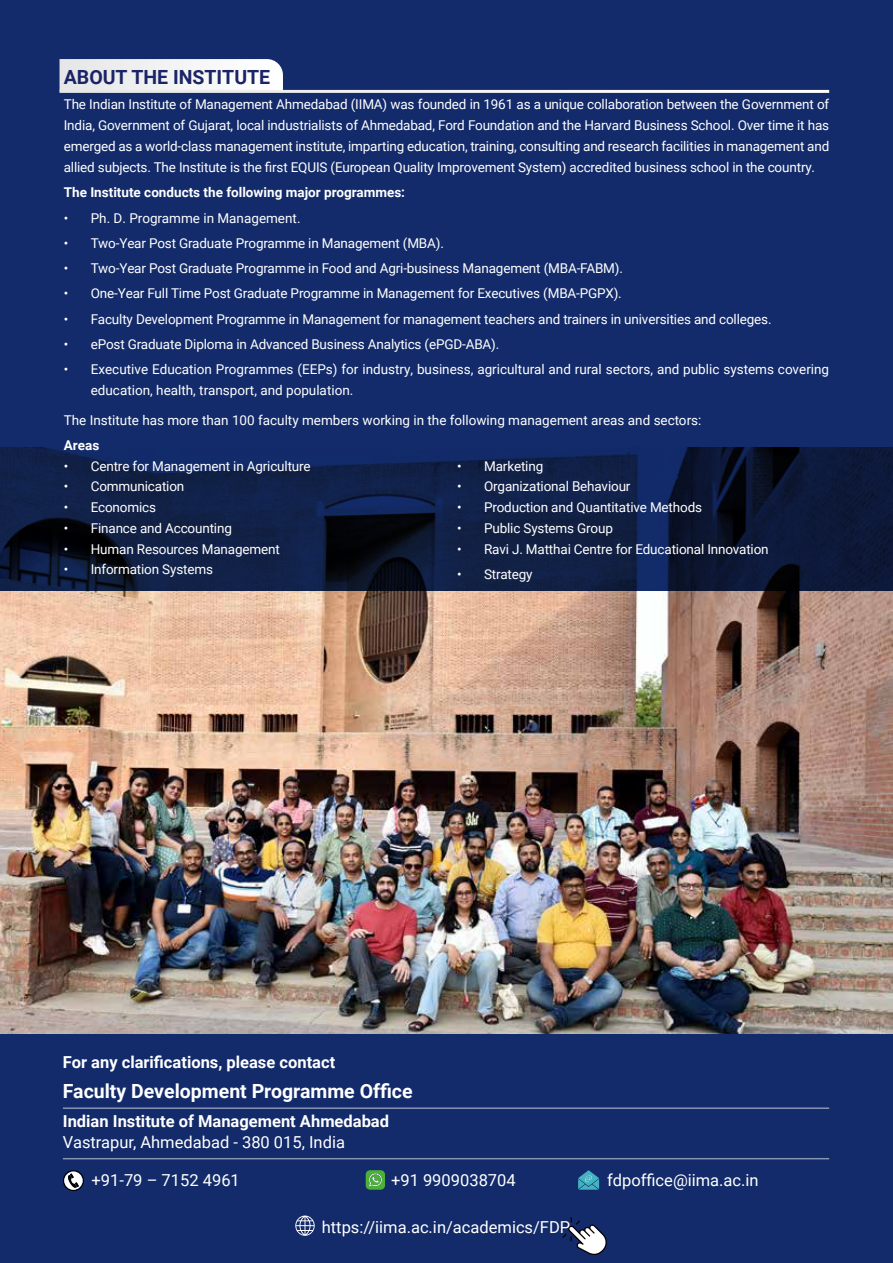
<style>
.page{position:relative;width:893px;height:1263px;background:#fff}
.page>*{position:absolute;margin:0;border:0;box-sizing:border-box;transform-origin:0 0}
.t1{font:700 19.5px "Roboto";color:#fff}
.t2{font:700 19.5px "Roboto";color:#1a2467}
.t3{font:16.5px "Roboto";color:#fff}
.t4{font:700 16.5px "Roboto";color:#fff}
.t5{font:13.5px/21px "Roboto";letter-spacing:-.01em;color:#fff;text-align:justify}
.t6{font:700 13.5px "Roboto";color:#fff}
</style>
<div class="page">
<img style="left:0;top:591px;width:893px;height:443px">
<svg style="left:0;top:0;width:893px;height:591px;fill:#132b6a"></svg>
<div style="left:0;top:1034px;width:893px;height:229px;background:#132b6a"></div>
<svg style="left:60px;top:59px;width:223px;height:31px"></svg>
<hr style="left:60px;top:90px;width:769px;height:3px;background:#fff">
<hr style="left:63px;top:1107px;width:766px;height:2px;background:#fff">
<hr style="left:63px;top:1158px;width:766px;height:1px;background:#fff">
<svg style="left:366px;top:1170px;width:19px;height:20px"></svg>
<svg style="left:578px;top:1170px;width:22px;height:20px"></svg>
<svg style="left:63px;top:1170px;width:21px;height:21px"></svg>
<svg style="left:559px;top:1217px;width:48px;height:38px"></svg>
<svg style="left:295px;top:1215px;width:20px;height:21px"></svg>
<h1 class="t2" style="left:64px;top:63px;width:208px">ABOUT THE INSTITUTE</h1>
<p class="t5" style="left:64px;top:93px;width:767px">The Indian Institute of Management Ahmedabad (IIMA) was founded in 1961 as a unique collaboration between the Government of India, Government of Gujarat, local industrialists of Ahmedabad, Ford Foundation and the Harvard Business School. Over time it has emerged as a world-class management institute, imparting education, training, consulting and research facilities in management and allied subjects. The Institute is the first EQUIS (European Quality Improvement System) accredited business school in the country.</p>
<p class="t6" style="left:64px;top:183px;width:343px">The Institute conducts the following major programmes:</p>
<p class="t5" style="left:64px;top:207px;width:238px">• Ph. D. Programme in Management.</p>
<p class="t5" style="left:64px;top:232px;width:382px">• Two-Year Post Graduate Programme in Management (MBA).</p>
<p class="t5" style="left:64px;top:257px;width:561px">• Two-Year Post Graduate Programme in Food and Agri-business Management (MBA-FABM).</p>
<p class="t5" style="left:64px;top:282px;width:559px">• One-Year Full Time Post Graduate Programme in Management for Executives (MBA-PGPX).</p>
<p class="t5" style="left:64px;top:308px;width:709px">• Faculty Development Programme in Management for management teachers and trainers in universities and colleges.</p>
<p class="t5" style="left:64px;top:333px;width:437px">• ePost Graduate Diploma in Advanced Business Analytics (ePGD-ABA).</p>
<p class="t5" style="left:91px;top:358px;width:740px;text-indent:-27px">• Executive Education Programmes (EEPs) for industry, business, agricultural and rural sectors, and public systems covering education, health, transport, and population.</p>
<p class="t5" style="left:64px;top:409px;width:639px">The Institute has more than 100 faculty members working in the following management areas and sectors:</p>
<p class="t6" style="left:64px;top:436px;width:37px">Areas</p>
<p class="t5" style="left:64px;top:455px;width:248px">• Centre for Management in Agriculture</p>
<p class="t5" style="left:64px;top:476px;width:122px">• Communication</p>
<p class="t5" style="left:64px;top:496px;width:94px">• Economics</p>
<p class="t5" style="left:64px;top:517px;width:170px">• Finance and Accounting</p>
<p class="t5" style="left:64px;top:538px;width:218px">• Human Resources Management</p>
<p class="t5" style="left:64px;top:559px;width:151px">• Information Systems</p>
<p class="t5" style="left:457px;top:455px;width:88px">• Marketing</p>
<p class="t5" style="left:457px;top:476px;width:175px">• Organizational Behaviour</p>
<p class="t5" style="left:457px;top:496px;width:246px">• Production and Quantitative Methods</p>
<p class="t5" style="left:457px;top:517px;width:157px">• Public Systems Group</p>
<p class="t5" style="left:457px;top:538px;width:313px">• Ravi J. Matthai Centre for Educational Innovation</p>
<p class="t5" style="left:457px;top:563px;width:77px">• Strategy</p>
<p class="t4" style="left:63px;top:1050px;width:274px">For any clarifications, please contact</p>
<h1 class="t1" style="left:63px;top:1077px;width:351px">Faculty Development Programme Office</h1>
<p class="t4" style="left:63px;top:1109px;width:328px">Indian Institute of Management Ahmedabad</p>
<p class="t3" style="left:63px;top:1131px;width:284px">Vastrapur, Ahmedabad - 380 015, India</p>
<p class="t3" style="left:92px;top:1169px;width:150px">+91-79 – 7152 4961</p>
<p class="t3" style="left:391px;top:1169px;width:126px">+91 9909038704</p>
<p class="t3" style="left:607px;top:1169px;width:153px">fdpoffice@iima.ac.in</p>
<p class="t3" style="left:322px;top:1215px;width:250px">https://iima.ac.in/academics/FDP</p>
</div>
